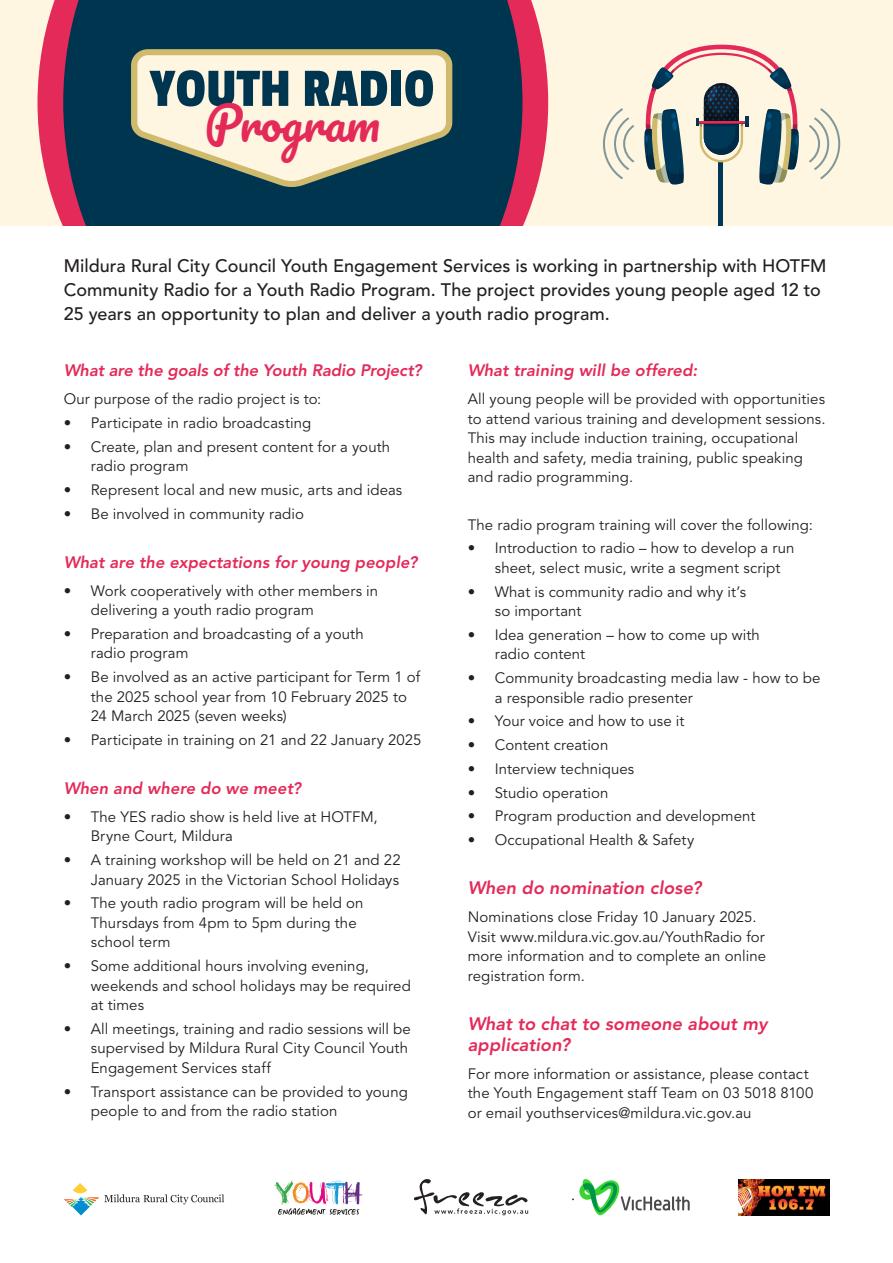
<style>
.page{position:relative;width:893px;height:1263px;background:#fff}
.page>*{position:absolute;margin:0;border:0;box-sizing:border-box;transform-origin:0 0}
.t1{font:56.55px "Passion One";color:#00354f}
.t2{font:46.5px "Pacifico";color:#e32a59}
.MRCC_Info_Breakout{font:500 18px/24px "Avenir LT Std";color:#231f20}
.MRCC_Info_Sub_Heading{font:italic 800 18px/21px "Avenir LT Std";letter-spacing:.005em;color:#e42a59}
.MRCC_Info_Sub_Heading-2{font:italic 800 16.5px "Avenir LT Std";letter-spacing:.005em;color:#e42a59}
.MRCC_Info_Body_Copy{font:15px/19.5px "Avenir LT Std";letter-spacing:.005em;color:#231f20}
</style>
<div class="page">
<img style="left:738px;top:1179px;width:91px;height:36px">
<svg style="left:64px;top:1183px;width:160px;height:32px"></svg>
<svg style="left:414px;top:1179px;width:114px;height:36px"></svg>
<svg style="left:274px;top:1180px;width:89px;height:35px"></svg>
<svg style="left:572px;top:1179px;width:118px;height:36px"></svg>
<div style="left:0;top:0;width:893px;height:225px;background:#fff6e2"></div>
<svg style="left:38px;top:0;width:510px;height:225px;fill:#e32a59"></svg>
<div style="left:63px;top:0;width:459px;height:225px;background:#00354f"></div>
<hr style="left:719px;top:161px;width:4px;height:64px;background:#003857">
<svg style="left:644px;top:45px;width:155px;height:141px"></svg>
<svg style="left:809px;top:108px;width:31px;height:71px"></svg>
<svg style="left:603px;top:108px;width:31px;height:71px"></svg>
<svg style="left:131px;top:49px;width:321px;height:139px"></svg>
<p class="t1" style="left:149px;top:59px;width:287px">YOUTH RADIO</p>
<p class="t2" style="left:205px;top:98px;width:177px">Program</p>
<p class="MRCC_Info_Breakout" style="left:64px;top:254px;width:764px">Mildura Rural City Council Youth Engagement Services is working in partnership with HOTFM<br>Community Radio for a Youth Radio Program. The project provides young people aged 12 to<br>25 years an opportunity to plan and deliver a youth radio program.</p>
<p class="MRCC_Info_Sub_Heading-2" style="left:64px;top:361px;width:359px">What are the goals of the Youth Radio Project?</p>
<p class="MRCC_Info_Body_Copy" style="left:64px;top:390px;width:259px">Our purpose of the radio project is to:</p>
<p class="MRCC_Info_Body_Copy" style="left:64px;top:413px;width:249px">• Participate in radio broadcasting</p>
<p class="MRCC_Info_Body_Copy" style="left:91px;top:437px;width:301px;text-indent:-27px">• Create, plan and present content for a youth radio program</p>
<p class="MRCC_Info_Body_Copy" style="left:64px;top:480px;width:340px">• Represent local and new music, arts and ideas</p>
<p class="MRCC_Info_Body_Copy" style="left:64px;top:504px;width:242px">• Be involved in community radio</p>
<p class="MRCC_Info_Sub_Heading-2" style="left:64px;top:552px;width:355px">What are the expectations for young people?</p>
<p class="MRCC_Info_Body_Copy" style="left:91px;top:581px;width:289px;text-indent:-27px">• Work cooperatively with other members in delivering a youth radio program</p>
<p class="MRCC_Info_Body_Copy" style="left:91px;top:624px;width:274px;text-indent:-27px">• Preparation and broadcasting of a youth radio program</p>
<p class="MRCC_Info_Body_Copy" style="left:91px;top:668px;width:331px;text-indent:-27px">• Be involved as an active participant for Term 1 of the 2025 school year from 10 February 2025 to<br>24 March 2025 (seven weeks)</p>
<p class="MRCC_Info_Body_Copy" style="left:64px;top:730px;width:359px">• Participate in training on 21 and 22 January 2025</p>
<p class="MRCC_Info_Sub_Heading-2" style="left:64px;top:778px;width:239px">When and where do we meet?</p>
<p class="MRCC_Info_Body_Copy" style="left:91px;top:807px;width:288px;text-indent:-27px">• The YES radio show is held live at HOTFM,<br>Bryne Court, Mildura</p>
<p class="MRCC_Info_Body_Copy" style="left:64px;top:851px;width:338px;text-align:right">• A training workshop will be held on 21 and 22<br>January 2025 in the Victorian School Holidays</p>
<p class="MRCC_Info_Body_Copy" style="left:91px;top:894px;width:274px;text-indent:-27px">• The youth radio program will be held on<br>Thursdays from 4pm to 5pm during the school term</p>
<p class="MRCC_Info_Body_Copy" style="left:91px;top:957px;width:322px;text-indent:-27px">• Some additional hours involving evening, weekends and school holidays may be required at times</p>
<p class="MRCC_Info_Body_Copy" style="left:91px;top:1019px;width:322px;text-indent:-27px">• All meetings, training and radio sessions will be supervised by Mildura Rural City Council Youth<br>Engagement Services staff</p>
<p class="MRCC_Info_Body_Copy" style="left:91px;top:1082px;width:319px;text-indent:-27px">• Transport assistance can be provided to young people to and from the radio station</p>
<p class="MRCC_Info_Sub_Heading-2" style="left:468px;top:361px;width:231px">What training will be offered:</p>
<p class="MRCC_Info_Body_Copy" style="left:468px;top:390px;width:359px">All young people will be provided with opportunities to attend various training and development sessions.<br>This may include induction training, occupational health and safety, media training, public speaking and radio programming.</p>
<p class="MRCC_Info_Body_Copy" style="left:468px;top:515px;width:347px">The radio program training will cover the following:</p>
<p class="MRCC_Info_Body_Copy" style="left:495px;top:539px;width:301px;text-indent:-27px">• Introduction to radio – how to develop a run sheet, select music, write a segment script</p>
<p class="MRCC_Info_Body_Copy" style="left:495px;top:582px;width:253px;text-indent:-27px">• What is community radio and why it’s so important</p>
<p class="MRCC_Info_Body_Copy" style="left:495px;top:625px;width:267px;text-indent:-27px">• Idea generation – how to come up with radio content</p>
<p class="MRCC_Info_Body_Copy" style="left:495px;top:669px;width:327px;text-indent:-27px">• Community broadcasting media law - how to be a responsible radio presenter</p>
<p class="MRCC_Info_Body_Copy" style="left:468px;top:712px;width:218px">• Your voice and how to use it</p>
<p class="MRCC_Info_Body_Copy" style="left:468px;top:736px;width:142px">• Content creation</p>
<p class="MRCC_Info_Body_Copy" style="left:468px;top:759px;width:168px">• Interview techniques</p>
<p class="MRCC_Info_Body_Copy" style="left:468px;top:783px;width:142px">• Studio operation</p>
<p class="MRCC_Info_Body_Copy" style="left:468px;top:807px;width:289px">• Program production and development</p>
<p class="MRCC_Info_Body_Copy" style="left:468px;top:831px;width:228px">• Occupational Health &amp; Safety</p>
<p class="MRCC_Info_Sub_Heading" style="left:468px;top:878px;width:235px">When do nomination close?</p>
<p class="MRCC_Info_Body_Copy" style="left:468px;top:908px;width:300px">Nominations close Friday 10 January 2025.<br>Visit www.mildura.vic.gov.au/YouthRadio for more information and to complete an online registration form.</p>
<p class="MRCC_Info_Sub_Heading" style="left:468px;top:1013px;width:301px">What to chat to someone about my application?</p>
<p class="MRCC_Info_Body_Copy" style="left:468px;top:1064px;width:347px">For more information or assistance, please contact the Youth Engagement staff Team on 03 5018 8100 or email youthservices@mildura.vic.gov.au</p>
</div>
